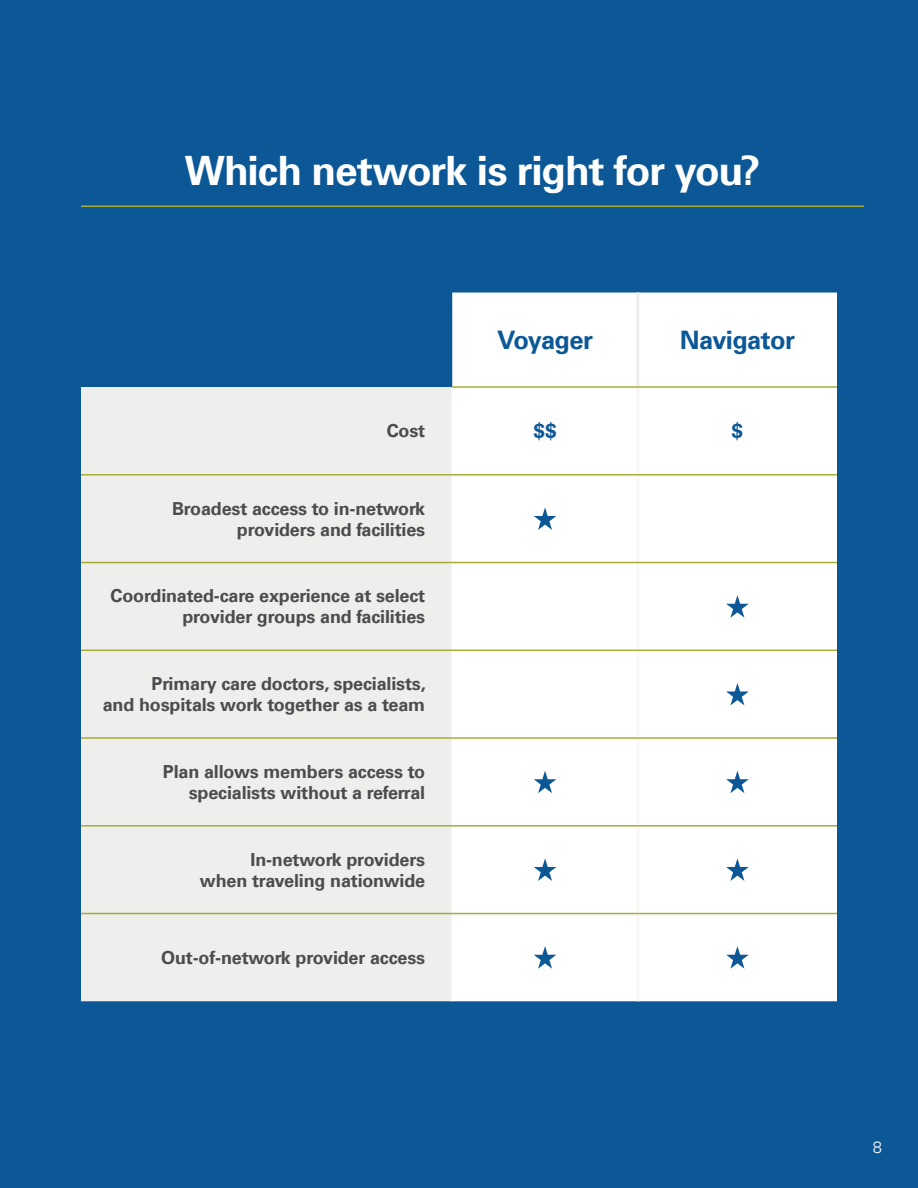
<style>
.page{position:relative;width:918px;height:1188px;background:#0c5896}
.page>*{position:absolute;margin:0;border:0;box-sizing:border-box;transform-origin:0 0}
.t1{font:700 40.5px "Univers LT";letter-spacing:-.03em;color:#fff}
.t2{font:700 25.5px "Univers LT";letter-spacing:-.03em;color:#0c5896}
.t3{font:700 21px "Univers LT";color:#0c5896}
.t4{font:700 18px/21px "Univers LT";letter-spacing:-.01em;color:#4b4c4d;text-align:right}
.t5{font:300 16.5px "Univers LT";color:#fff}
</style>
<div class="page">
<hr style="left:81px;top:206px;width:783px;height:1px;background:#a7ad37">
<div style="left:452px;top:293px;width:385px;height:708px;background:#fff"></div>
<div style="left:81px;top:387px;width:371px;height:614px;background:#eeefec"></div>
<hr style="left:452px;top:388px;width:1px;height:86px;background:#fff">
<hr style="left:452px;top:476px;width:1px;height:86px;background:#fff">
<hr style="left:452px;top:563px;width:1px;height:87px;background:#fff">
<hr style="left:452px;top:651px;width:1px;height:86px;background:#fff">
<hr style="left:452px;top:739px;width:1px;height:86px;background:#fff">
<hr style="left:452px;top:827px;width:1px;height:86px;background:#fff">
<hr style="left:452px;top:914px;width:1px;height:87px;background:#fff">
<hr style="left:636px;top:293px;width:3px;height:93px;background:#eeefec">
<hr style="left:636px;top:388px;width:3px;height:86px;background:#f6f6f5">
<hr style="left:636px;top:476px;width:3px;height:86px;background:#f6f6f5">
<hr style="left:636px;top:563px;width:3px;height:87px;background:#f6f6f5">
<hr style="left:636px;top:651px;width:3px;height:86px;background:#f6f6f5">
<hr style="left:636px;top:739px;width:3px;height:86px;background:#f6f6f5">
<hr style="left:636px;top:827px;width:3px;height:86px;background:#f6f6f5">
<hr style="left:636px;top:914px;width:3px;height:87px;background:#f6f6f5">
<hr style="left:452px;top:386px;width:186px;height:2px;background:#a7ad37">
<hr style="left:638px;top:386px;width:199px;height:2px;background:#a7ad37">
<hr style="left:81px;top:474px;width:371px;height:2px;background:#a7ad37">
<hr style="left:452px;top:474px;width:186px;height:2px;background:#a7ad37">
<hr style="left:638px;top:474px;width:199px;height:2px;background:#a7ad37">
<hr style="left:81px;top:562px;width:371px;height:1px;background:#a7ad37">
<hr style="left:452px;top:562px;width:186px;height:1px;background:#a7ad37">
<hr style="left:638px;top:562px;width:199px;height:1px;background:#a7ad37">
<hr style="left:81px;top:650px;width:371px;height:1px;background:#a7ad37">
<hr style="left:452px;top:650px;width:186px;height:1px;background:#a7ad37">
<hr style="left:638px;top:650px;width:199px;height:1px;background:#a7ad37">
<hr style="left:81px;top:737px;width:371px;height:2px;background:#a7ad37">
<hr style="left:452px;top:737px;width:186px;height:2px;background:#a7ad37">
<hr style="left:638px;top:737px;width:199px;height:2px;background:#a7ad37">
<hr style="left:81px;top:825px;width:371px;height:2px;background:#a7ad37">
<hr style="left:452px;top:825px;width:186px;height:2px;background:#a7ad37">
<hr style="left:638px;top:825px;width:199px;height:2px;background:#a7ad37">
<hr style="left:81px;top:913px;width:371px;height:1px;background:#a7ad37">
<hr style="left:452px;top:913px;width:186px;height:1px;background:#a7ad37">
<hr style="left:638px;top:913px;width:199px;height:1px;background:#a7ad37">
<svg style="left:534px;top:507px;width:22px;height:23px"></svg>
<svg style="left:726px;top:595px;width:23px;height:23px"></svg>
<svg style="left:726px;top:683px;width:23px;height:22px"></svg>
<svg style="left:534px;top:771px;width:22px;height:22px"></svg>
<svg style="left:726px;top:771px;width:23px;height:22px"></svg>
<svg style="left:534px;top:858px;width:22px;height:23px"></svg>
<svg style="left:726px;top:858px;width:23px;height:23px"></svg>
<svg style="left:534px;top:946px;width:22px;height:23px"></svg>
<svg style="left:726px;top:946px;width:23px;height:23px"></svg>
<h1 class="t1" style="left:185px;top:147px;width:577px">Which network is right for you?</h1>
<h2 class="t2" style="left:497px;top:325px;width:97px">Voyager</h2>
<h2 class="t2" style="left:680px;top:325px;width:117px">Navigator</h2>
<p class="t4" style="left:387px;top:421px;width:40px">Cost</p>
<p class="t3" style="left:533px;top:419px;width:25px">$$</p>
<p class="t3" style="left:732px;top:419px;width:13px">$</p>
<p class="t4" style="left:172px;top:498px;width:255px">Broadest access to in-network providers and facilities</p>
<p class="t4" style="left:111px;top:586px;width:316px">Coordinated-care experience at select provider groups and facilities</p>
<p class="t4" style="left:103px;top:673px;width:324px">Primary care doctors, specialists,<br>and hospitals work together as a team</p>
<p class="t4" style="left:163px;top:761px;width:264px">Plan allows members access to specialists without a referral</p>
<p class="t4" style="left:200px;top:849px;width:227px">In-network providers when traveling nationwide</p>
<p class="t4" style="left:161px;top:947px;width:265px">Out-of-network provider access</p>
<p class="t5" style="left:873px;top:1138px;width:11px">8</p>
</div>
